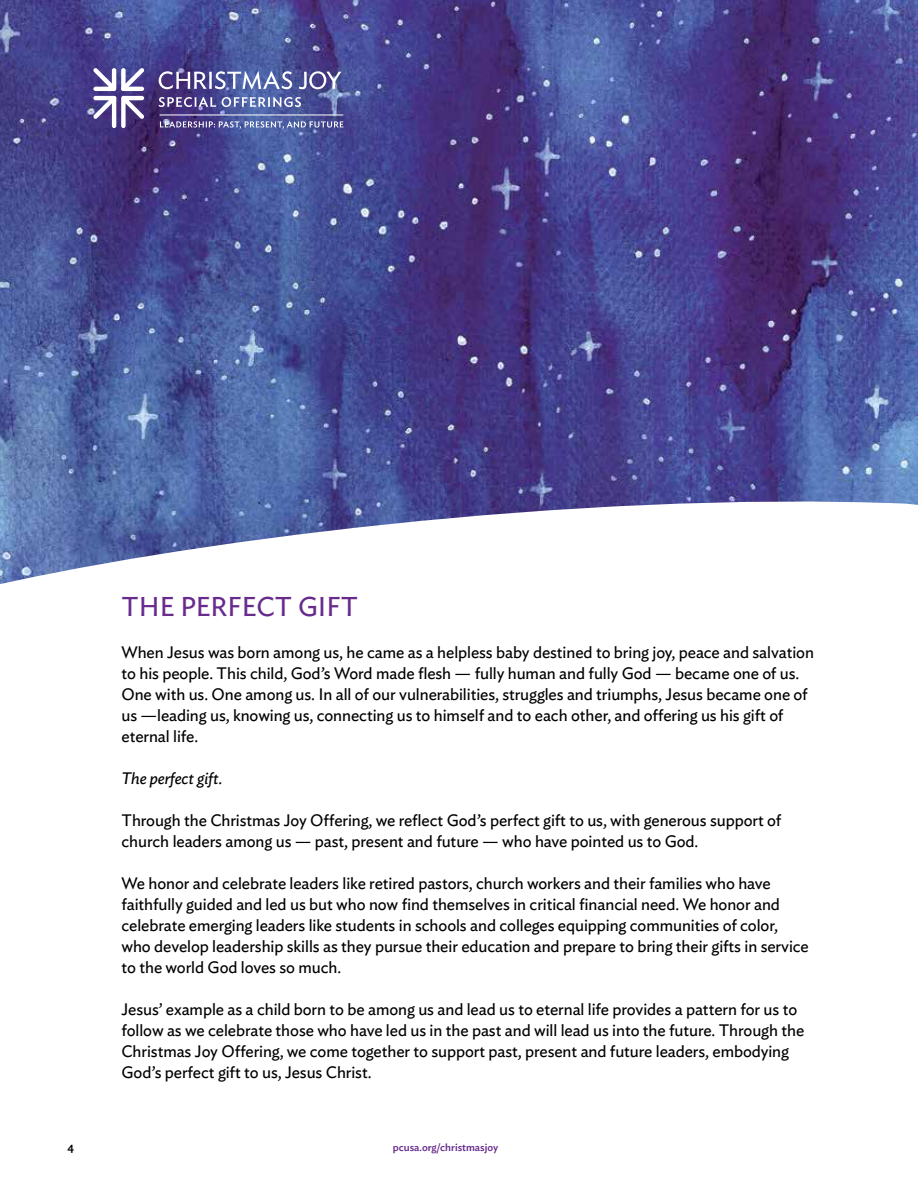
<style>
.page{position:relative;width:918px;height:1188px;background:#fff}
.page>*{position:absolute;margin:0;border:0;box-sizing:border-box;transform-origin:0 0}
.t1{font:27px "Ideal Sans";color:#682b8d}
.t2{font:16.5px/21px "Ideal Sans";letter-spacing:-.005em;color:#000}
.t3{font:italic 16.5px "Ideal Sans";letter-spacing:-.005em;color:#000}
.t4{font:500 12px "Ideal Sans";color:#000}
.t5{font:500 10.5px "Ideal Sans";color:#682b8d}
</style>
<div class="page">
<img style="left:0;top:0;width:918px;height:490px">
<svg style="left:0;top:490px;width:918px;height:94px"></svg>
<svg style="left:160px;top:121px;width:184px;height:8px"></svg>
<hr style="left:160px;top:115px;width:183px;height:1px;background:#fff">
<svg style="left:93px;top:68px;width:51px;height:60px"></svg>
<svg style="left:159px;top:97px;width:57px;height:10px"></svg>
<svg style="left:222px;top:97px;width:79px;height:10px"></svg>
<svg style="left:159px;top:71px;width:133px;height:18px"></svg>
<svg style="left:299px;top:71px;width:42px;height:18px"></svg>
<h1 class="t1" style="left:122px;top:586px;width:238px">THE PERFECT GIFT</h1>
<p class="t2" style="left:122px;top:640px;width:694px">When Jesus was born among us, he came as a helpless baby destined to bring joy, peace and salvation to his people. This child, God’s Word made flesh — fully human and fully God — became one of us.<br>One with us. One among us. In all of our vulnerabilities, struggles and triumphs, Jesus became one of us —leading us, knowing us, connecting us to himself and to each other, and offering us his gift of eternal life.</p>
<p class="t3" style="left:122px;top:765px;width:102px">The perfect gift.</p>
<p class="t2" style="left:122px;top:808px;width:661px">Through the Christmas Joy Offering, we reflect God’s perfect gift to us, with generous support of church leaders among us — past, present and future — who have pointed us to God.</p>
<p class="t2" style="left:122px;top:871px;width:689px">We honor and celebrate leaders like retired pastors, church workers and their families who have faithfully guided and led us but who now find themselves in critical financial need. We honor and celebrate emerging leaders like students in schools and colleges equipping communities of color, who develop leadership skills as they pursue their education and prepare to bring their gifts in service to the world God loves so much.</p>
<p class="t2" style="left:122px;top:997px;width:684px">Jesus’ example as a child born to be among us and lead us to eternal life provides a pattern for us to follow as we celebrate those who have led us in the past and will lead us into the future. Through the Christmas Joy Offering, we come together to support past, present and future leaders, embodying God’s perfect gift to us, Jesus Christ.</p>
<p class="t4" style="left:68px;top:1138px;width:8px">4</p>
<p class="t5" style="left:393px;top:1139px;width:107px">pcusa.org/christmasjoy</p>
</div>
